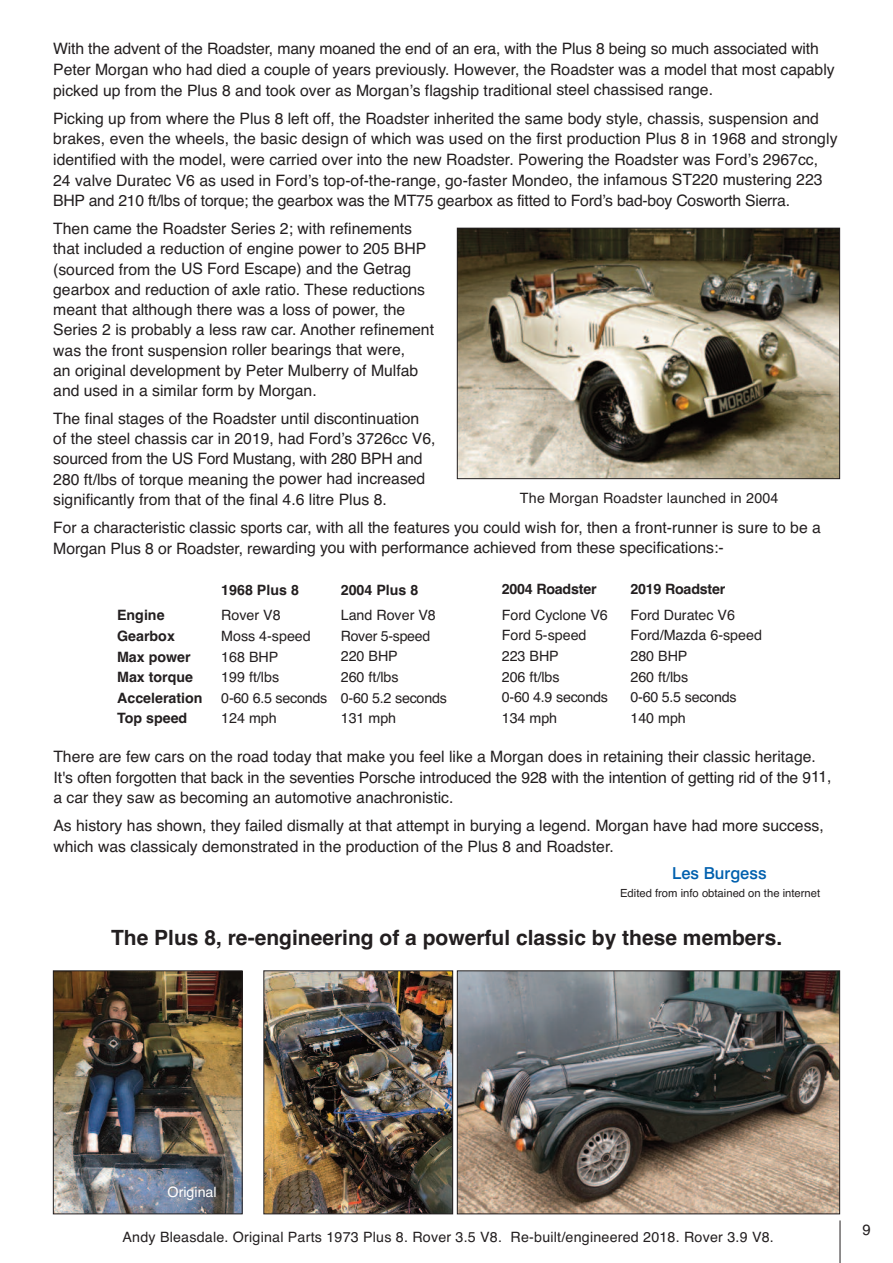
<style>
.page{position:relative;width:893px;height:1263px;background:#fff}
.page>*{position:absolute;margin:0;border:0;box-sizing:border-box;transform-origin:0 0}
.t1{font:700 21px "Helvetica";color:#231f20}
.t2{font:500 16.5px "Swiss 721 BT";color:#0160ae}
.t3{font:15.75px/20.2px "Helvetica";color:#231f20}
.t4{font:15px "Helvetica";color:#231f20}
.t5{font:14.25px "Helvetica";color:#231f20}
.t6{font:700 14.25px "Helvetica";color:#231f20}
.t7{font:14.25px "Helvetica";color:#fff}
.t8{font:11.25px "Helvetica";color:#231f20}
</style>
<div class="page">
<hr style="left:840px;top:1220px;width:1px;height:43px;background:#231f20">
<img style="left:459px;top:973px;width:379px;height:239px">
<div style="left:457px;top:971px;width:383px;height:243px;border:1px solid #231f20"></div>
<img style="left:55px;top:973px;width:185px;height:239px">
<div style="left:53px;top:971px;width:189px;height:243px;border:1px solid #231f20"></div>
<img style="left:266px;top:973px;width:185px;height:239px">
<div style="left:264px;top:971px;width:189px;height:243px;border:1px solid #231f20"></div>
<img style="left:459px;top:230px;width:379px;height:247px">
<div style="left:457px;top:228px;width:383px;height:251px;border:1px solid #231f20"></div>
<p class="t3" style="left:53px;top:38px;width:783px;line-height:20.7px">With the advent of the Roadster, many moaned the end of an era, with the Plus 8 being so much associated with<br>Peter Morgan who had died a couple of years previously. However, the Roadster was a model that most capably picked up from the Plus 8 and took over as Morgan’s flagship traditional steel chassised range.</p>
<p class="t3" style="left:53px;top:108px;width:786px">Picking up from where the Plus 8 left off, the Roadster inherited the same body style, chassis, suspension and brakes, even the wheels, the basic design of which was used on the first production Plus 8 in 1968 and strongly identified with the model, were carried over into the new Roadster. Powering the Roadster was Ford’s 2967cc, 24 valve Duratec V6 as used in Ford’s top-of-the-range, go-faster Mondeo, the infamous ST220 mustering 223<br>BHP and 210 ft/lbs of torque; the gearbox was the MT75 gearbox as fitted to Ford’s bad-boy Cosworth Sierra.</p>
<p class="t3" style="left:53px;top:218px;width:382px">Then came the Roadster Series 2; with refinements that included a reduction of engine power to 205 BHP (sourced from the US Ford Escape) and the Getrag gearbox and reduction of axle ratio. These reductions meant that although there was a loss of power, the Series 2 is probably a less raw car. Another refinement was the front suspension roller bearings that were,<br>an original development by Peter Mulberry of Mulfab and used in a similar form by Morgan.</p>
<p class="t3" style="left:53px;top:408px;width:384px">The final stages of the Roadster until discontinuation of the steel chassis car in 2019, had Ford’s 3726cc V6, sourced from the US Ford Mustang, with 280 BPH and 280 ft/lbs of torque meaning the power had increased significantly from that of the final 4.6 litre Plus 8.</p>
<p class="t3" style="left:53px;top:517px;width:769px;line-height:20.7px">For a characteristic classic sports car, with all the features you could wish for, then a front-runner is sure to be a<br>Morgan Plus 8 or Roadster, rewarding you with performance achieved from these specifications:-</p>
<p class="t6" style="left:221px;top:581px;width:79px">1968 Plus 8</p>
<p class="t6" style="left:341px;top:581px;width:79px">2004 Plus 8</p>
<p class="t6" style="left:117px;top:607px;width:49px">Engine</p>
<p class="t5" style="left:221px;top:607px;width:61px">Rover V8</p>
<p class="t5" style="left:341px;top:607px;width:97px">Land Rover V8</p>
<p class="t6" style="left:117px;top:628px;width:59px">Gearbox</p>
<p class="t5" style="left:221px;top:628px;width:91px">Moss 4-speed</p>
<p class="t5" style="left:341px;top:628px;width:91px">Rover 5-speed</p>
<p class="t6" style="left:117px;top:648px;width:75px">Max power</p>
<p class="t5" style="left:221px;top:648px;width:59px">168 BHP</p>
<p class="t5" style="left:341px;top:648px;width:59px">220 BHP</p>
<p class="t6" style="left:117px;top:669px;width:78px">Max torque</p>
<p class="t5" style="left:221px;top:669px;width:59px">199 ft/lbs</p>
<p class="t5" style="left:341px;top:669px;width:59px">260 ft/lbs</p>
<p class="t6" style="left:117px;top:689px;width:87px">Acceleration</p>
<p class="t5" style="left:221px;top:689px;width:227px">0-60 6.5 seconds 0-60 5.2 seconds</p>
<p class="t6" style="left:117px;top:710px;width:72px">Top speed</p>
<p class="t5" style="left:221px;top:710px;width:57px">124 mph</p>
<p class="t5" style="left:341px;top:710px;width:57px">131 mph</p>
<p class="t3" style="left:53px;top:746px;width:780px;line-height:20.7px">There are few cars on the road today that make you feel like a Morgan does in retaining their classic heritage.<br>It's often forgotten that back in the seventies Porsche introduced the 928 with the intention of getting rid of the 911, a car they saw as becoming an automotive anachronistic.</p>
<p class="t3" style="left:53px;top:815px;width:772px;line-height:20.7px">As history has shown, they failed dismally at that attempt in burying a legend. Morgan have had more success, which was classicaly demonstrated in the production of the Plus 8 and Roadster.</p>
<p class="t2" style="left:672px;top:867px;width:96px">Les Burgess</p>
<p class="t8" style="left:620px;top:886px;width:202px">Edited from info obtained on the internet</p>
<h1 class="t1" style="left:111px;top:925px;width:673px">The Plus 8, re-engineering of a powerful classic by these members.</h1>
<p class="t5" style="left:520px;top:490px;width:260px">The Morgan Roadster launched in 2004</p>
<p class="t6" style="left:502px;top:581px;width:96px">2004 Roadster</p>
<p class="t6" style="left:630px;top:581px;width:96px">2019 Roadster</p>
<p class="t5" style="left:502px;top:607px;width:108px">Ford Cyclone V6</p>
<p class="t5" style="left:630px;top:607px;width:106px">Ford Duratec V6</p>
<p class="t5" style="left:502px;top:627px;width:86px">Ford 5-speed</p>
<p class="t5" style="left:630px;top:627px;width:133px">Ford/Mazda 6-speed</p>
<p class="t5" style="left:502px;top:648px;width:59px">223 BHP</p>
<p class="t5" style="left:630px;top:648px;width:59px">280 BHP</p>
<p class="t5" style="left:502px;top:668px;width:59px">206 ft/lbs</p>
<p class="t5" style="left:630px;top:668px;width:59px">260 ft/lbs</p>
<p class="t5" style="left:502px;top:689px;width:108px">0-60 4.9 seconds</p>
<p class="t5" style="left:630px;top:689px;width:108px">0-60 5.5 seconds</p>
<p class="t5" style="left:502px;top:710px;width:57px">134 mph</p>
<p class="t5" style="left:630px;top:710px;width:57px">140 mph</p>
<p class="t7" style="left:168px;top:1184px;width:51px">Original</p>
<p class="t5" style="left:123px;top:1228px;width:653px">Andy Bleasdale. Original Parts 1973 Plus 8. Rover 3.5 V8. Re-built/engineered 2018. Rover 3.9 V8.</p>
<p class="t4" style="left:862px;top:1221px;width:10px">9</p>
</div>
